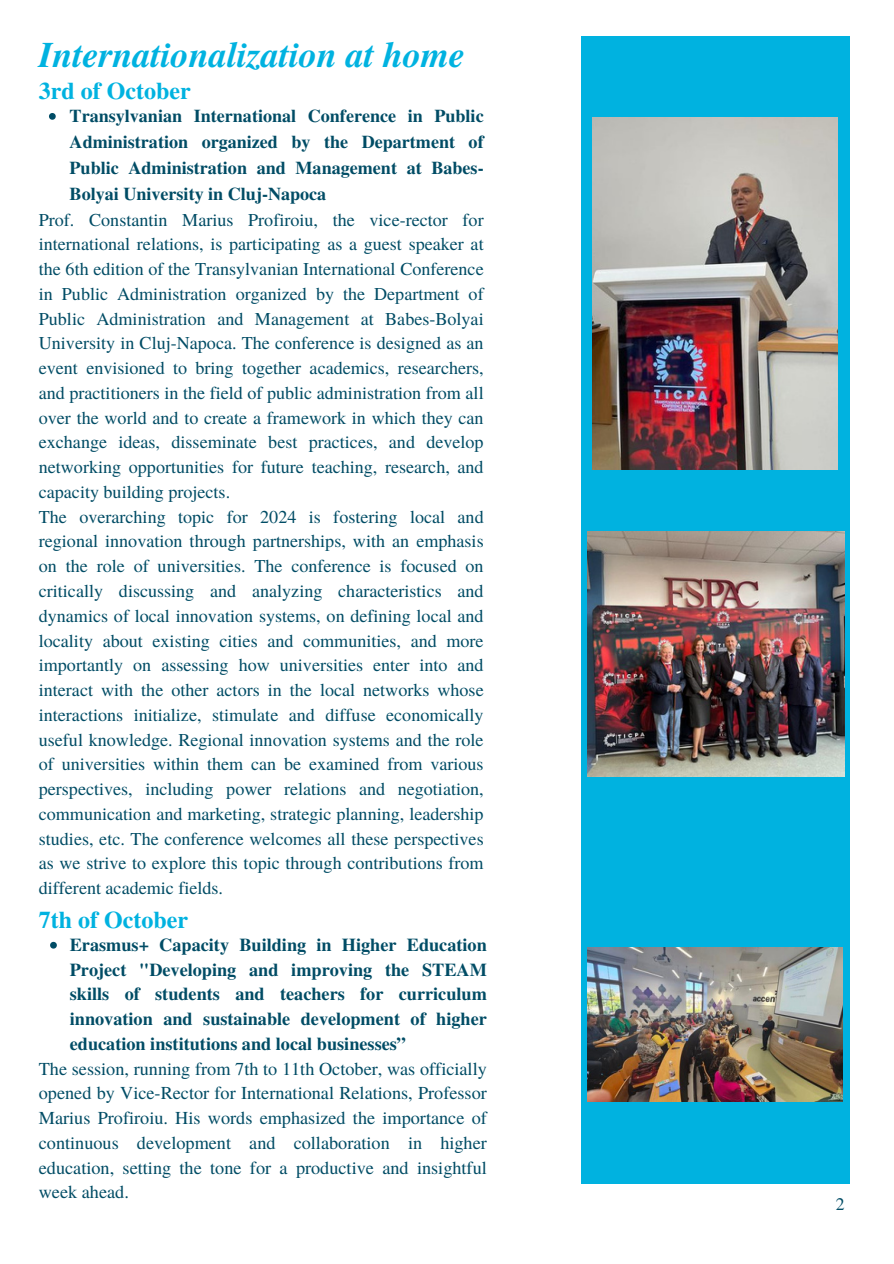
<style>
.page{position:relative;width:894px;height:1264px;background:#fff}
.page>*{position:absolute;margin:0;border:0;box-sizing:border-box;transform-origin:0 0}
.t1{font:italic 700 36px "Te X Gyre Termes";color:#00b2e0}
.t2{font:700 24px "Te X Gyre Termes";color:#00b2e0}
.t3{font:18.15px/24.8px "Te X Gyre Termes";color:#004c65;text-align:justify}
.t4{font:700 18.15px/24.8px "Te X Gyre Termes";color:#004c65;text-align:justify}
.t5{font:17.7px "Te X Gyre Termes";color:#004c65}
</style>
<div class="page">
<div style="left:580px;top:36px;width:269px;height:1147px;background:#00b2e0"></div>
<img style="left:592px;top:117px;width:245px;height:352px">
<img style="left:588px;top:532px;width:256px;height:244px">
<img style="left:588px;top:947px;width:254px;height:154px">
<svg style="left:49px;top:113px;width:7px;height:7px"></svg>
<svg style="left:50px;top:941px;width:7px;height:7px"></svg>
<h1 class="t1" style="left:39px;top:28px;width:428px">Internationalization at home</h1>
<h2 class="t2" style="left:39px;top:72px;width:153px">3rd of October</h2>
<p class="t4" style="left:70px;top:102px;width:415px;line-height:25.8px">Transylvanian International Conference in Public Administration organized by the Department of Public Administration and Management at Babes-Bolyai University in Cluj-Napoca</p>
<p class="t3" style="left:39px;top:206px;width:446px">Prof. Constantin Marius Profiroiu, the vice-rector for international relations, is participating as a guest speaker at the 6th edition of the Transylvanian International Conference in Public Administration organized by the Department of Public Administration and Management at Babes-Bolyai University in Cluj-Napoca. The conference is designed as an event envisioned to bring together academics, researchers, and practitioners in the field of public administration from all over the world and to create a framework in which they can exchange ideas, disseminate best practices, and develop networking opportunities for future teaching, research, and capacity building projects.</p>
<p class="t3" style="left:39px;top:503px;width:446px">The overarching topic for 2024 is fostering local and regional innovation through partnerships, with an emphasis on the role of universities. The conference is focused on critically discussing and analyzing characteristics and dynamics of local innovation systems, on defining local and locality about existing cities and communities, and more importantly on assessing how universities enter into and interact with the other actors in the local networks whose interactions initialize, stimulate and diffuse economically useful knowledge. Regional innovation systems and the role of universities within them can be examined from various perspectives, including power relations and negotiation, communication and marketing, strategic planning, leadership studies, etc. The conference welcomes all these perspectives as we strive to explore this topic through contributions from different academic fields.</p>
<h2 class="t2" style="left:39px;top:900px;width:151px">7th of October</h2>
<p class="t4" style="left:70px;top:931px;width:418px">Erasmus+ Capacity Building in Higher Education Project "Developing and improving the STEAM skills of students and teachers for curriculum innovation and sustainable development of higher education institutions and local businesses”</p>
<p class="t3" style="left:39px;top:1055px;width:449px">The session, running from 7th to 11th October, was officially opened by Vice-Rector for International Relations, Professor Marius Profiroiu. His words emphasized the importance of continuous development and collaboration in higher education, setting the tone for a productive and insightful week ahead.</p>
<p class="t5" style="left:835px;top:1191px;width:10px">2</p>
</div>
